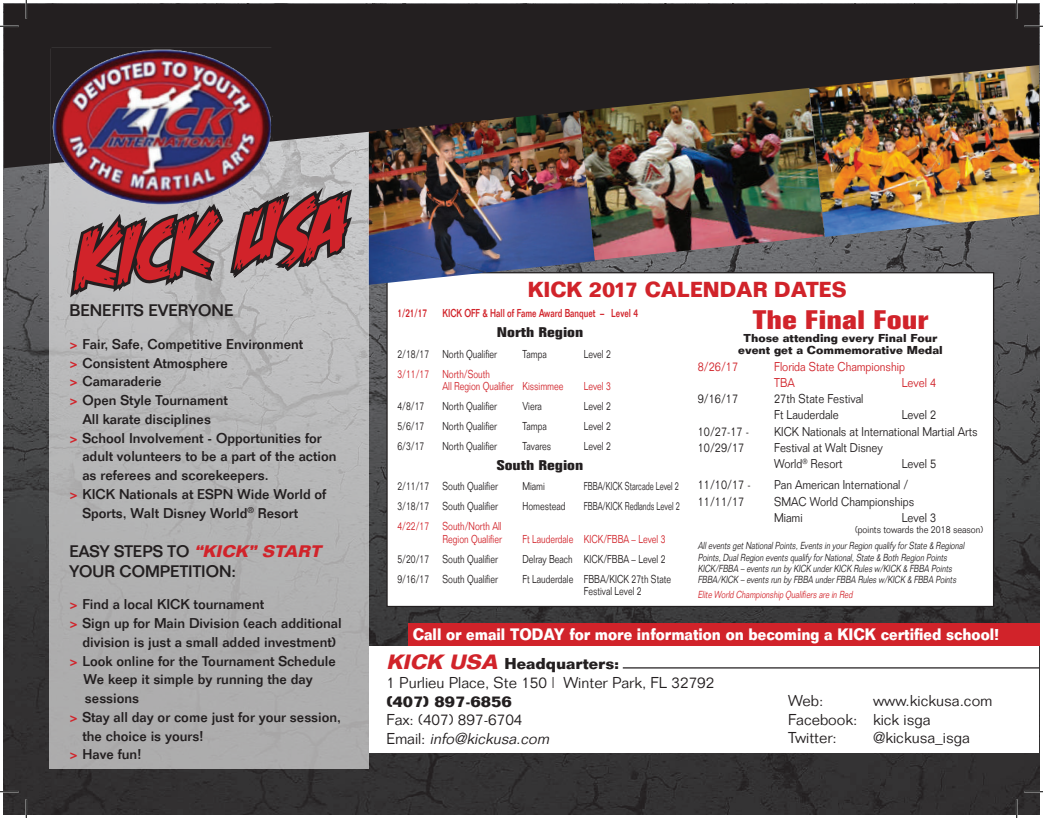
<style>
.page{position:relative;width:1043px;height:818px;background:#fff}
.page>*{position:absolute;margin:0;border:0;box-sizing:border-box;transform-origin:0 0}
.t1{font:italic 85px "Feastof Flesh BB Italic";color:#d1232a}
.t2{font:700 condensed 26.25px "Folio";color:#d1232a;scale:1.4 1}
.t3{font:700 21.25px "Folio";color:#d1232a;scale:.93 1}
.t4{font:500 16.38px/19.6px "Folio";color:#231f20}
.t5{font:700 16.25px "Folio";color:#fff;scale:.86 1}
.t6{font:300 15.38px/18.8px "Folio";color:#231f20}
.t7{font:700 15.38px "Folio";color:#231f20}
.t8{font:500 13.88px "Folio";color:#231f20}
.t9{font:700 condensed 13.75px "Folio";color:#231f20;scale:1.4 1}
.t10{font:300 12.5px/16.2px "Folio";color:#231f20;scale:.88 1}
.t11{font:300 12.5px/16.2px "Folio";color:#d1232a;scale:.88 1}
.t12{font:300 11.25px/12.5px "Folio";color:#231f20;scale:.77 1}
.t13{font:300 11.25px/12.5px "Folio";color:#d1232a;scale:.77 1}
.t14{font:700 11.25px/12.5px "Folio";color:#231f20;text-align:center}
.t15{font:300 11.25px "Folio";color:#231f20;scale:.66 1}
.t16{font:500 11.25px "Folio";color:#d1232a;scale:.74 1}
.t17{font:italic 300 10px/11.2px "Folio";color:#231f20;scale:.77 1}
.t18{font:italic 300 10px "Folio";color:#d1232a;scale:.77 1}
.t19{font:300 10px "Folio";color:#231f20;scale:.88 1}
.s1{font-weight:700;color:#d1232a}
.s2{font-weight:700;font-style:italic;color:#d1232a}
.s3{font-weight:700;font-style:italic;font-size:20.25px;color:#d1232a}
.s4{font-weight:700}
.s5{font-style:italic}
</style>
<div class="page">
<img style="left:4px;top:168px;width:1035px;height:646px">
<div style="left:387px;top:273px;width:606px;height:333px;background:#fff"></div>
<img style="left:368px;top:168px;width:227px;height:117px">
<img style="left:578px;top:168px;width:246px;height:92px">
<img style="left:808px;top:168px;width:231px;height:69px">
<div style="left:49px;top:61px;width:319px;height:707px;background:linear-gradient(to right,#b2b2b2,#b4b4b5)"></div>
<img style="left:4px;top:4px;width:1035px;height:164px">
<img style="left:26px;top:38px;width:270px;height:180px">
<svg style="left:66px;top:175px;width:292px;height:157px"></svg>
<div style="left:369px;top:646px;width:669px;height:106px;background:#fff"></div>
<div style="left:408px;top:622px;width:631px;height:23px;background:#d1232a"></div>
<hr style="left:622px;top:667px;width:417px;height:1px;background:#231f20">
<svg style="left:0;top:25px;width:19px;height:2px"></svg>
<svg style="left:1024px;top:25px;width:18px;height:2px"></svg>
<svg style="left:0;top:790px;width:19px;height:2px"></svg>
<svg style="left:1024px;top:790px;width:18px;height:2px"></svg>
<svg style="left:25px;top:0;width:2px;height:19px"></svg>
<svg style="left:25px;top:799px;width:2px;height:19px"></svg>
<svg style="left:1015px;top:0;width:2px;height:19px"></svg>
<svg style="left:1015px;top:799px;width:2px;height:19px"></svg>
<h1 class="t1" style="left:61px;top:216px;width:271px;rotate:-7deg">Kick USA</h1>
<p class="t4" style="left:69px;top:300px;width:165px">BENEFITS EVERYONE</p>
<p class="t8" style="left:69px;top:335px;width:235px"><span class="s1">&gt;</span> Fair, Safe, Competitive Environment</p>
<p class="t8" style="left:69px;top:354px;width:160px"><span class="s1">&gt;</span> Consistent Atmosphere</p>
<p class="t8" style="left:69px;top:373px;width:94px"><span class="s1">&gt;</span> Camaraderie</p>
<p class="t8" style="left:69px;top:392px;width:160px"><span class="s1">&gt;</span> Open Style Tournament</p>
<p class="t8" style="left:83px;top:410px;width:130px">All karate disciplines</p>
<p class="t8" style="left:69px;top:429px;width:254px"><span class="s1">&gt;</span> School Involvement - Opportunities for</p>
<p class="t8" style="left:82px;top:448px;width:255px">adult volunteers to be a part of the action</p>
<p class="t8" style="left:82px;top:467px;width:187px">as referees and scorekeepers.</p>
<p class="t8" style="left:69px;top:485px;width:258px"><span class="s1">&gt;</span> KICK Nationals at ESPN Wide World of</p>
<p class="t8" style="left:82px;top:504px;width:217px">Sports, Walt Disney World<sup>®</sup> Resort</p>
<p class="t4" style="left:69px;top:541px;width:257px">E ASY S T E P S T O <span class="s2">“KICK” START<br></span>YOUR COMPETITION:</p>
<p class="t8" style="left:69px;top:596px;width:196px"><span class="s1">&gt;</span> Find a local KICK tournament</p>
<p class="t8" style="left:69px;top:614px;width:274px"><span class="s1">&gt;</span> Sign up for Main Division (each additional</p>
<p class="t8" style="left:82px;top:633px;width:255px">division is just a small added investment)</p>
<p class="t8" style="left:69px;top:652px;width:268px"><span class="s1">&gt;</span> Look online for the Tournament Schedule</p>
<p class="t8" style="left:83px;top:671px;width:231px">We keep it simple by running the day</p>
<p class="t8" style="left:85px;top:689px;width:56px">sessions</p>
<p class="t8" style="left:69px;top:708px;width:273px"><span class="s1">&gt;</span> Stay all day or come just for your session,</p>
<p class="t8" style="left:82px;top:727px;width:123px">the choice is yours!</p>
<p class="t8" style="left:69px;top:746px;width:74px"><span class="s1">&gt;</span> Have fun!</p>
<h3 class="t3" style="left:527px;top:276px;width:344px">KICK 2017 CALENDAR DATES</h3>
<p class="t16" style="left:397px;top:307px;width:42px">1/21/17</p>
<p class="t16" style="left:442px;top:307px;width:266px">KICK OFF &amp; Hall of Fame Award Banquet – Level 4</p>
<p class="t9" style="left:497px;top:325px;width:63px">North Region</p>
<p class="t12" style="left:397px;top:347px;width:131px">2/18/17 North Qualifier</p>
<p class="t12" style="left:522px;top:347px;width:33px">Tampa</p>
<p class="t12" style="left:584px;top:347px;width:37px">Level 2</p>
<p class="t13" style="left:442px;top:367px;width:159px;text-indent:-45px">3/11/17 North/South<br>All Region Qualifier Kissimmee</p>
<p class="t13" style="left:584px;top:380px;width:37px">Level 3</p>
<p class="t12" style="left:397px;top:400px;width:37px">4/8/17</p>
<p class="t12" style="left:442px;top:400px;width:72px">North Qualifier</p>
<p class="t12" style="left:522px;top:400px;width:27px">Viera</p>
<p class="t12" style="left:584px;top:400px;width:37px">Level 2</p>
<p class="t12" style="left:397px;top:420px;width:37px">5/6/17</p>
<p class="t12" style="left:442px;top:420px;width:72px">North Qualifier</p>
<p class="t12" style="left:522px;top:420px;width:33px">Tampa</p>
<p class="t12" style="left:584px;top:420px;width:37px">Level 2</p>
<p class="t12" style="left:397px;top:440px;width:37px">6/3/17</p>
<p class="t12" style="left:442px;top:440px;width:72px">North Qualifier</p>
<p class="t12" style="left:522px;top:440px;width:39px">Tavares</p>
<p class="t12" style="left:584px;top:440px;width:37px">Level 2</p>
<p class="t9" style="left:497px;top:457px;width:63px">South Region</p>
<p class="t12" style="left:397px;top:480px;width:132px">2/11/17 South Qualifier</p>
<p class="t12" style="left:522px;top:480px;width:31px">Miami</p>
<p class="t15" style="left:584px;top:479px;width:146px">FBBA/KICK Starcade Level 2</p>
<p class="t12" style="left:397px;top:500px;width:132px">3/18/17 South Qualifier</p>
<p class="t12" style="left:522px;top:500px;width:57px">Homestead</p>
<p class="t15" style="left:584px;top:499px;width:147px">FBBA/KICK Redlands Level 2</p>
<p class="t13" style="left:397px;top:520px;width:137px;text-align:right">4/22/17 South/North All<br>Region Qualifier</p>
<p class="t13" style="left:522px;top:532px;width:187px">Ft Lauderdale KICK/FBBA – Level 3</p>
<p class="t12" style="left:397px;top:552px;width:132px">5/20/17 South Qualifier</p>
<p class="t12" style="left:522px;top:552px;width:187px">Delray Beach KICK/FBBA – Level 2</p>
<p class="t12" style="left:397px;top:572px;width:132px">9/16/17 South Qualifier</p>
<p class="t12" style="left:584px;top:572px;width:115px;text-indent:-61px">Ft Lauderdale FBBA/KICK 27th State<br>Festival Level 2</p>
<h2 class="t2" style="left:752px;top:305px;width:127px">The Final Four</h2>
<p class="t14" style="left:738px;top:331px;width:206px">Those attending every Final Four event get a Commemorative Medal</p>
<p class="t11" style="left:698px;top:358px;width:47px">8/26/17</p>
<p class="t11" style="left:774px;top:358px;width:150px">Florida State Championship<br>TBA</p>
<p class="t11" style="left:901px;top:374px;width:41px">Level 4</p>
<p class="t10" style="left:698px;top:390px;width:47px">9/16/17</p>
<p class="t10" style="left:774px;top:390px;width:103px">27th State Festival<br>Ft Lauderdale</p>
<p class="t10" style="left:901px;top:407px;width:41px">Level 2</p>
<p class="t10" style="left:698px;top:423px;width:60px">10/27-17 -</p>
<p class="t10" style="left:774px;top:423px;width:233px">KICK Nationals at International Martial Arts</p>
<p class="t10" style="left:698px;top:439px;width:54px">10/29/17</p>
<p class="t10" style="left:774px;top:439px;width:125px">Festival at Walt Disney<br>World<sup>®</sup> Resort</p>
<p class="t10" style="left:901px;top:455px;width:41px">Level 5</p>
<p class="t10" style="left:697px;top:477px;width:61px">11/10/17 -</p>
<p class="t10" style="left:774px;top:477px;width:154px">Pan American International /</p>
<p class="t10" style="left:697px;top:493px;width:54px">11/11/17</p>
<p class="t10" style="left:774px;top:493px;width:161px">SMAC World Championships<br>Miami</p>
<p class="t10" style="left:901px;top:509px;width:41px">Level 3</p>
<p class="t19" style="left:855px;top:523px;width:147px">(points towards the 2018 season)</p>
<p class="t17" style="left:697px;top:540px;width:350px">Allevents getNationalPoints,Events in yourRegion qualify forState &amp; Regional Points,DualRegion events qualify forNational,State &amp; Both Region Points KICK/FBBA – events run by KICK underKICK Rules w/KICK &amp; FBBA Points FBBA/KICK – events run by FBBA underFBBA Rules w/KICK &amp; FBBA Points</p>
<p class="t18" style="left:697px;top:588px;width:205px">Elite World Championship Qualifiers are in Red</p>
<p class="t5" style="left:413px;top:623px;width:683px">Call or email TODAY for more information on becoming a KICK certified school!</p>
<p class="t6" style="left:386px;top:654px;width:329px"><span class="s3">KICK USA</span> <span class="s4">Headquarters:<br></span>1 Purlieu Place, Ste 150 | Winter Park, FL 32792</p>
<p class="t7" style="left:386px;top:691px;width:127px">(407) 897-6856</p>
<p class="t6" style="left:386px;top:710px;width:168px">Fax: (407) 897-6704<br>E m a i l : <span class="s5">info@kickusa.com</span></p>
<p class="t6" style="left:788px;top:691px;width:37px">Web:</p>
<p class="t6" style="left:788px;top:691px;width:206px;text-indent:85px">www.kickusa.com<br>Facebook: kick isga<br>Twitter:</p>
<p class="t6" style="left:873px;top:728px;width:98px">@kickusa_isga</p>
</div>
